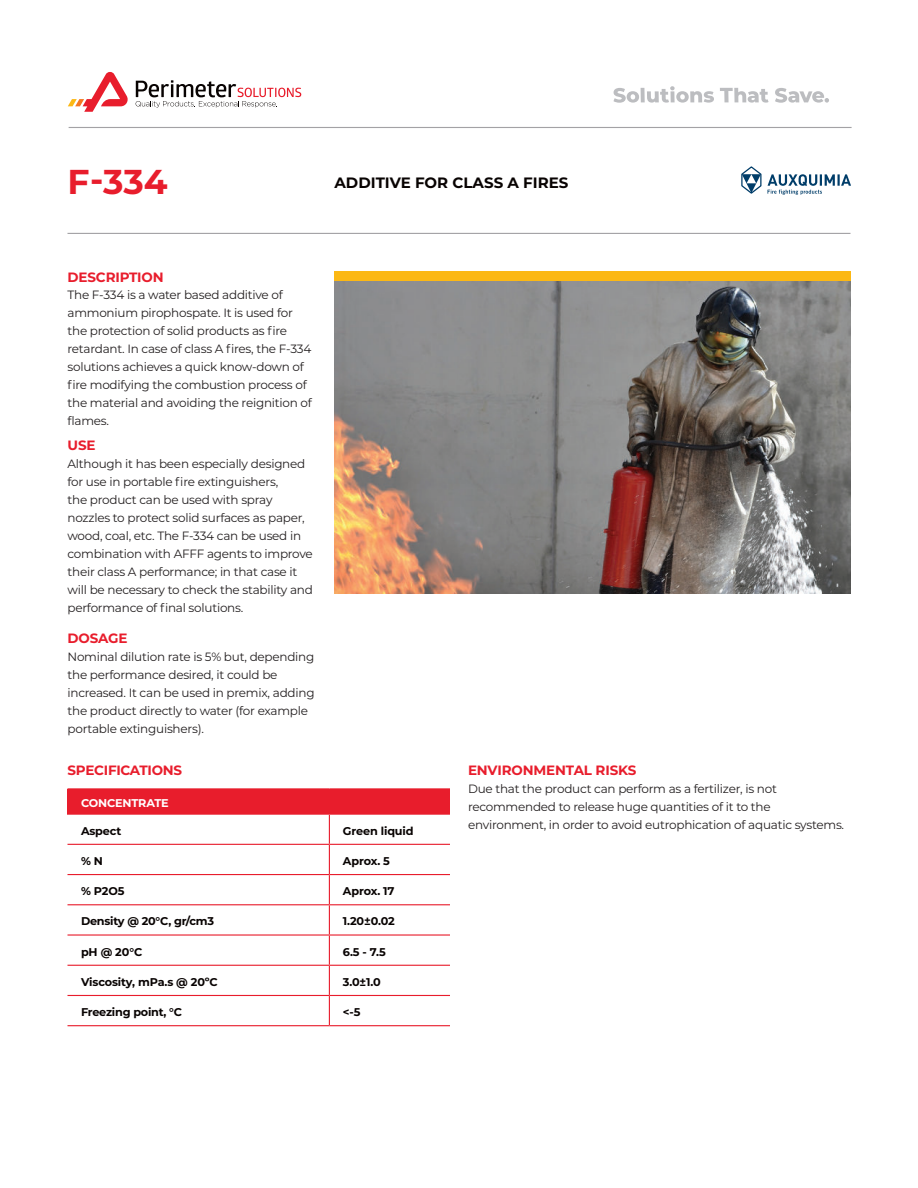
<style>
.page{position:relative;width:918px;height:1188px;background:#fff}
.page>*{position:absolute;margin:0;border:0;box-sizing:border-box;transform-origin:0 0}
.t1{font:700 34.5px "Montserrat";color:#e81d2c}
.t2{font:700 15px "Montserrat";color:#080302}
.t3{font:700 13.5px "Montserrat";letter-spacing:-.01em;color:#e81d2c}
.t4{font:12px/18px "Montserrat";letter-spacing:-.02em;color:#231f20}
.t5{font:700 11.25px "Montserrat";letter-spacing:-.015em;color:#080302}
.t6{font:700 11.25px "Montserrat";letter-spacing:-.015em;color:#fff}
</style>
<div class="page">
<hr style="left:69px;top:127px;width:783px;height:1px;background:#a3a2a5">
<hr style="left:68px;top:233px;width:783px;height:1px;background:#a3a2a5">
<div style="left:335px;top:271px;width:516px;height:11px;background:#fcb814"></div>
<img style="left:334px;top:282px;width:516px;height:312px">
<svg style="left:613px;top:88px;width:26px;height:15px"></svg>
<svg style="left:641px;top:88px;width:4px;height:14px"></svg>
<svg style="left:647px;top:86px;width:67px;height:17px"></svg>
<svg style="left:720px;top:88px;width:49px;height:15px"></svg>
<svg style="left:775px;top:88px;width:54px;height:15px"></svg>
<svg style="left:768px;top:174px;width:83px;height:21px"></svg>
<svg style="left:741px;top:166px;width:21px;height:28px"></svg>
<div style="left:68px;top:789px;width:382px;height:25px;background:#e81d2c"></div>
<svg style="left:68px;top:815px;width:382px;height:210px"></svg>
<hr style="left:68px;top:788px;width:261px;height:1px;background:#e81d2c">
<hr style="left:329px;top:788px;width:121px;height:1px;background:#e81d2c">
<hr style="left:68px;top:814px;width:261px;height:1px;background:#e81d2c">
<hr style="left:329px;top:814px;width:121px;height:1px;background:#e81d2c">
<hr style="left:68px;top:844px;width:261px;height:1px;background:#e81d2c">
<hr style="left:329px;top:844px;width:121px;height:1px;background:#e81d2c">
<hr style="left:68px;top:874px;width:261px;height:1px;background:#e81d2c">
<hr style="left:329px;top:874px;width:121px;height:1px;background:#e81d2c">
<hr style="left:68px;top:904px;width:261px;height:1px;background:#e81d2c">
<hr style="left:329px;top:904px;width:121px;height:1px;background:#e81d2c">
<hr style="left:68px;top:934px;width:261px;height:2px;background:#e81d2c">
<hr style="left:329px;top:934px;width:121px;height:2px;background:#e81d2c">
<hr style="left:68px;top:965px;width:261px;height:1px;background:#e81d2c">
<hr style="left:329px;top:965px;width:121px;height:1px;background:#e81d2c">
<hr style="left:68px;top:995px;width:261px;height:1px;background:#e81d2c">
<hr style="left:329px;top:995px;width:121px;height:1px;background:#e81d2c">
<svg style="left:329px;top:815px;width:1px;height:210px"></svg>
<hr style="left:68px;top:1025px;width:261px;height:1px;background:#e81d2c">
<hr style="left:329px;top:1025px;width:121px;height:1px;background:#e81d2c">
<svg style="left:136px;top:80px;width:165px;height:28px"></svg>
<svg style="left:68px;top:72px;width:60px;height:40px"></svg>
<h1 class="t1" style="left:68px;top:165px;width:102px">F-334</h1>
<p class="t2" style="left:334px;top:175px;width:235px">ADDITIVE FOR CLASS A FIRES</p>
<p class="t3" style="left:68px;top:271px;width:98px">DESCRIPTION</p>
<p class="t4" style="left:68px;top:286px;width:246px">The F-334 is a water based additive of ammonium pirophospate. It is used for the protection of solid products as fire retardant. In case of class A fires, the F-334 solutions achieves a quick know-down of fire modifying the combustion process of the material and avoiding the reignition of flames.</p>
<p class="t3" style="left:68px;top:438px;width:30px">USE</p>
<p class="t4" style="left:67px;top:455px;width:247px">Although it has been especially designed for use in portable fire extinguishers,<br>the product can be used with spray nozzles to protect solid surfaces as paper, wood, coal, etc. The F-334 can be used in combination with AFFF agents to improve their class A performance; in that case it will be necessary to check the stability and performance of final solutions.</p>
<p class="t3" style="left:68px;top:632px;width:62px">DOSAGE</p>
<p class="t4" style="left:67px;top:649px;width:249px">Nominal dilution rate is 5% but, depending the performance desired, it could be increased. It can be used in premix, adding the product directly to water (for example portable extinguishers).</p>
<p class="t3" style="left:68px;top:764px;width:116px">SPECIFICATIONS</p>
<p class="t6" style="left:81px;top:797px;width:89px">CONCENTRATE</p>
<p class="t5" style="left:81px;top:825px;width:42px">Aspect</p>
<p class="t5" style="left:343px;top:825px;width:72px">Green liquid</p>
<p class="t5" style="left:81px;top:855px;width:23px">% N</p>
<p class="t5" style="left:343px;top:855px;width:49px">Aprox. 5</p>
<p class="t5" style="left:81px;top:886px;width:45px">% P2O5</p>
<p class="t5" style="left:343px;top:886px;width:53px">Aprox. 17</p>
<p class="t5" style="left:81px;top:916px;width:134px">Density @ 20°C, gr/cm3</p>
<p class="t5" style="left:343px;top:916px;width:54px">1.20±0.02</p>
<p class="t5" style="left:81px;top:946px;width:63px">pH @ 20°C</p>
<p class="t5" style="left:343px;top:946px;width:44px">6.5 - 7.5</p>
<p class="t5" style="left:81px;top:976px;width:138px">Viscosity, mPa.s @ 20ºC</p>
<p class="t5" style="left:343px;top:976px;width:40px">3.0±1.0</p>
<p class="t5" style="left:81px;top:1007px;width:103px">Freezing point, °C</p>
<p class="t5" style="left:343px;top:1007px;width:19px">&lt;-5</p>
<p class="t3" style="left:468px;top:764px;width:170px">ENVIRONMENTAL RISKS</p>
<p class="t4" style="left:468px;top:781px;width:378px">Due that the product can perform as a fertilizer, is not recommended to release huge quantities of it to the environment, in order to avoid eutrophication of aquatic systems.</p>
</div>
